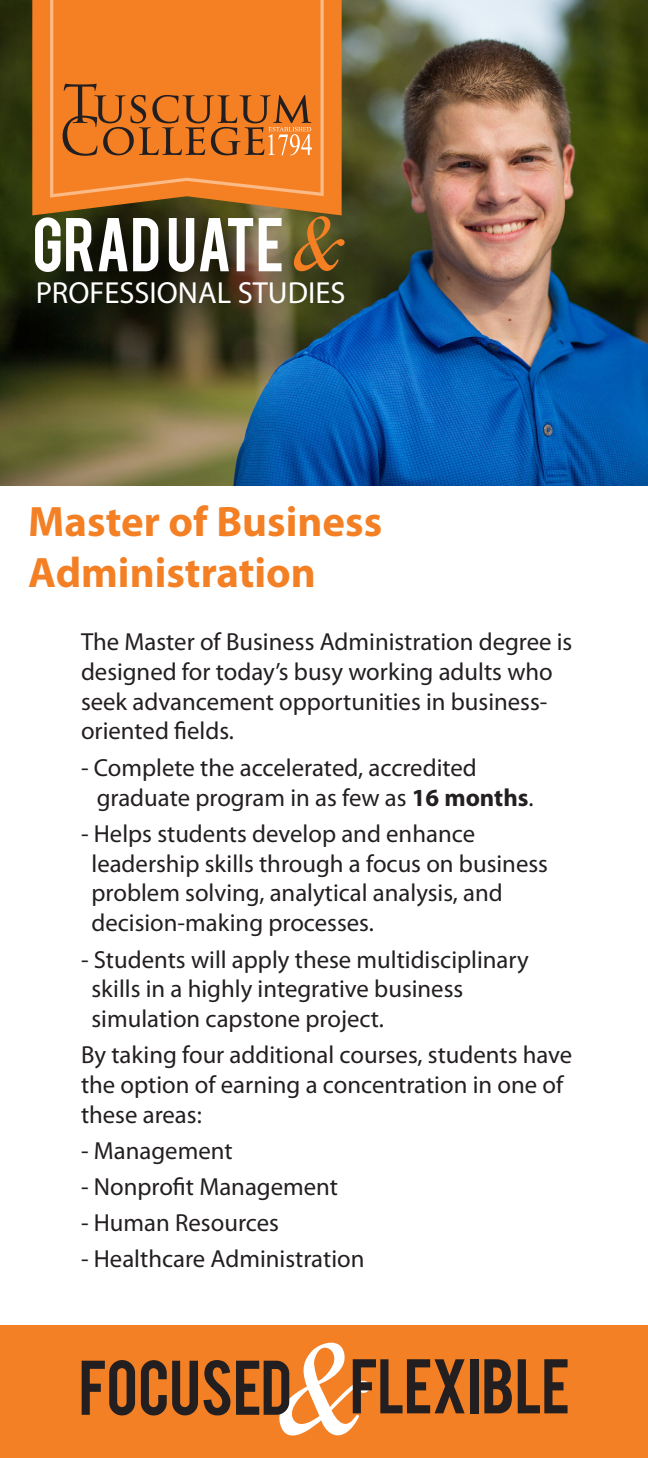
<style>
.page{position:relative;width:648px;height:1458px;background:#fff}
.page>*{position:absolute;margin:0;border:0;box-sizing:border-box;transform-origin:0 0}
.t1{font:73.12px "Monday";color:#f58024}
.t2{font:60.75px "Bebas";letter-spacing:-.005em;color:#231f20}
.t3{font:59.85px "Bebas";color:#fff}
.t4{font:700 42.75px "Myriad Pro";color:#f48026}
.t5{font:30.6px "Myriad Pro";color:#fff}
.t6{font:24.75px/29.7px "Myriad Pro";color:#231f20}
.s1{font-weight:700}
</style>
<div class="page">
<img style="left:0;top:0;width:648px;height:486px">
<svg style="left:32px;top:0;width:310px;height:215px;background:#ca7121"></svg>
<svg style="left:50px;top:0;width:274px;height:198px;background:#f58329"></svg>
<svg style="left:63px;top:84px;width:249px;height:72px;background:#cf7026"></svg>
<div style="left:0;top:1326px;width:648px;height:132px;background:#f48026"></div>
<svg style="left:279px;top:1343px;width:92px;height:93px"></svg>
<h1 class="t1" style="left:294px;top:203px;width:52px">&amp;</h1>
<h3 class="t3" style="left:32px;top:201px;width:253px">GRADUATE</h3>
<p class="t5" style="left:36px;top:274px;width:312px">PROFESSIONAL STUDIES</p>
<p class="t4" style="left:28px;top:493px;width:355px">Master of Business</p>
<p class="t4" style="left:28px;top:545px;width:289px">Administration</p>
<p class="t6" style="left:81px;top:627px;width:493px">The Master of Business Administration degree is designed for today’s busy working adults who seek advancement opportunities in business&shy;oriented fields.</p>
<p class="t6" style="left:81px;top:752px;width:397px">- Complete the accelerated, accredited</p>
<p class="t6" style="left:97px;top:782px;width:439px">graduate program in as few as <span class="s1">16 months</span>.</p>
<p class="t6" style="left:81px;top:819px;width:396px">- Helps students develop and enhance</p>
<p class="t6" style="left:91px;top:848px;width:458px">leadership skills through a focus on business</p>
<p class="t6" style="left:91px;top:878px;width:413px">problem solving, analytical analysis, and</p>
<p class="t6" style="left:91px;top:908px;width:284px">decision-making processes.</p>
<p class="t6" style="left:81px;top:944px;width:449px">- Students will apply these multidisciplinary</p>
<p class="t6" style="left:91px;top:974px;width:373px">skills in a highly integrative business</p>
<p class="t6" style="left:91px;top:1003px;width:294px">simulation capstone project.</p>
<p class="t6" style="left:81px;top:1040px;width:493px">By taking four additional courses, students have the option of earning a concentration in one of these areas:</p>
<p class="t6" style="left:81px;top:1135px;width:153px">- Management</p>
<p class="t6" style="left:81px;top:1171px;width:259px">- Nonprofit Management</p>
<p class="t6" style="left:81px;top:1207px;width:199px">- Human Resources</p>
<p class="t6" style="left:81px;top:1243px;width:285px">- Healthcare Administration</p>
<p class="t2" style="left:79px;top:1344px;width:215px">FOCUSED</p>
<p class="t2" style="left:350px;top:1342px;width:222px">FLEXIBLE</p>
</div>
